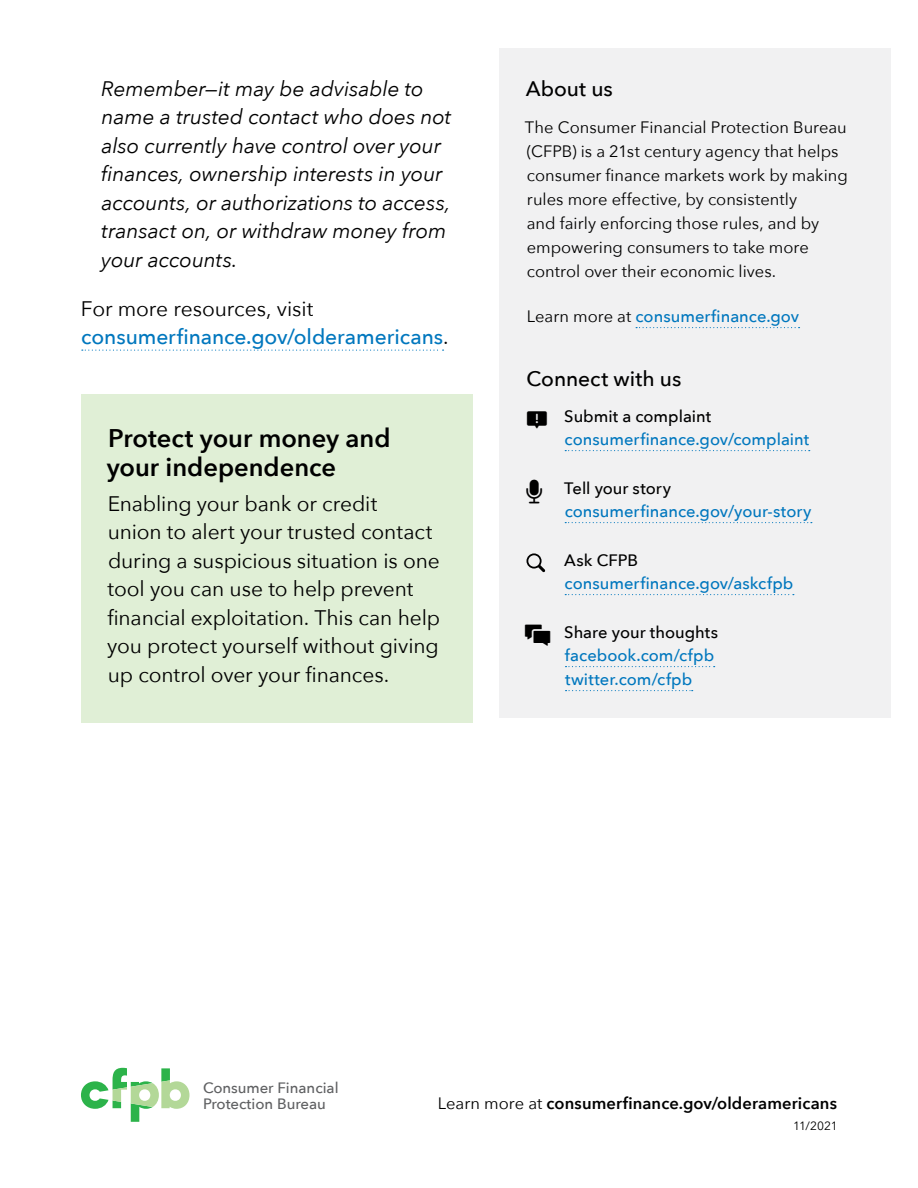
<style>
.page{position:relative;width:918px;height:1188px;background:#fff}
.page>*{position:absolute;margin:0;border:0;box-sizing:border-box;transform-origin:0 0}
.green_box-H4_regular{font:600 25.5px/28.5px "Avenir Next";color:#000}
.green_box-paragraph{font:21px/28.5px "Avenir Next";letter-spacing:-.005em;color:#000}
.t1{font:italic 21px/28.5px "Avenir Next";letter-spacing:-.005em;color:#000}
.paragraph__14_19{font:500 21px/28.5px "Avenir Next";letter-spacing:-.005em;color:#0077be}
.t2{font:500 21px "Avenir Next";color:#000}
.paragraph__contact_m{font:16.5px/24px "Avenir Next";color:#000}
.list__contact_module{font:500 16.5px/22.5px "Avenir Next";color:#0077be}
.t3{font:600 16.5px "Avenir Next";letter-spacing:.005em;color:#000}
.list__contact_module-2{font:500 16.5px/22.5px "Avenir Next";color:#000}
.paragraph__contact_m-2{font:500 16.5px "Avenir Next";color:#0077be}
.t4{font:500 15px/15.8px "Avenir Next";color:#5f6062}
.paragraph{font:12px "Avenir Next";letter-spacing:-.01em;color:#000}
.s1{font-weight:400;color:#000}
.s2{color:#000}
.s3{color:#0077be}
.s4{font-weight:400}
</style>
<div class="page">
<svg style="left:81px;top:1068px;width:109px;height:54px"></svg>
<svg style="left:82px;top:350px;width:362px;height:1px"></svg>
<div style="left:81px;top:394px;width:391px;height:125px;background:#e0efd6"></div>
<div style="left:81px;top:463px;width:391px;height:260px;background:#e0efd6"></div>
<div style="left:500px;top:48px;width:391px;height:670px;background:#f1f1f2"></div>
<svg style="left:636px;top:327px;width:164px;height:1px"></svg>
<svg style="left:565px;top:450px;width:245px;height:1px"></svg>
<svg style="left:565px;top:522px;width:247px;height:1px"></svg>
<svg style="left:565px;top:594px;width:229px;height:1px"></svg>
<svg style="left:566px;top:666px;width:149px;height:1px"></svg>
<svg style="left:566px;top:690px;width:127px;height:1px"></svg>
<svg style="left:526px;top:553px;width:19px;height:19px"></svg>
<p class="t1" style="left:101px;top:73px;width:352px">Remember—it may be advisable to name a trusted contact who does not also currently have control over your finances, ownership interests in your accounts, or authorizations to access, transact on, or withdraw money from your accounts.</p>
<p class="paragraph__14_19" style="left:81px;top:293px;width:369px"><span class="s1">For more resources, visit </span>consumerfinance.gov/olderamericans<span class="s1">.</span></p>
<p class="green_box-H4_regular" style="left:107px;top:423px;width:285px">Protect your money and your independence</p>
<p class="green_box-paragraph" style="left:107px;top:488px;width:334px">Enabling your bank or credit<br>union to alert your trusted contact during a suspicious situation is one tool you can use to help prevent financial exploitation. This can help you protect yourself without giving up control over your finances.</p>
<h2 class="t2" style="left:526px;top:71px;width:89px">About us</h2>
<p class="paragraph__contact_m" style="left:525px;top:115px;width:324px">The Consumer Financial Protection Bureau (CFPB) is a 21st century agency that helps consumer finance markets work by making rules more effective, by consistently<br>and fairly enforcing those rules, and by empowering consumers to take more control over their economic lives.</p>
<p class="paragraph__contact_m-2" style="left:527px;top:302px;width:274px"><span class="s1">Learn more at</span> consumerfinance.gov</p>
<h2 class="t2" style="left:526px;top:361px;width:157px">Connect with us</h2>
<p class="list__contact_module" style="left:564px;top:405px;width:247px"><span class="s2">Submit a complaint </span>consumerfinance.gov/complaint</p>
<p class="list__contact_module" style="left:564px;top:477px;width:249px"><span class="s2">Tell your story </span>consumerfinance.gov/your-story</p>
<p class="list__contact_module" style="left:564px;top:549px;width:231px"><span class="s2">Ask CFPB </span>consumerfinance.gov/askcfpb</p>
<p class="list__contact_module-2" style="left:564px;top:621px;width:155px">Share your thoughts <span class="s3">facebook.com/cfpb</span></p>
<p class="list__contact_module" style="left:565px;top:667px;width:129px">twitter.com/cfpb</p>
<p class="t4" style="left:203px;top:1079px;width:137px">Consumer Financial<br>Protection Bureau</p>
<p class="t3" style="left:438px;top:1089px;width:401px"><span class="s4">Learn more at</span> consumerfinance.gov/olderamericans</p>
<p class="paragraph" style="left:793px;top:1116px;width:46px">11/2021</p>
</div>
